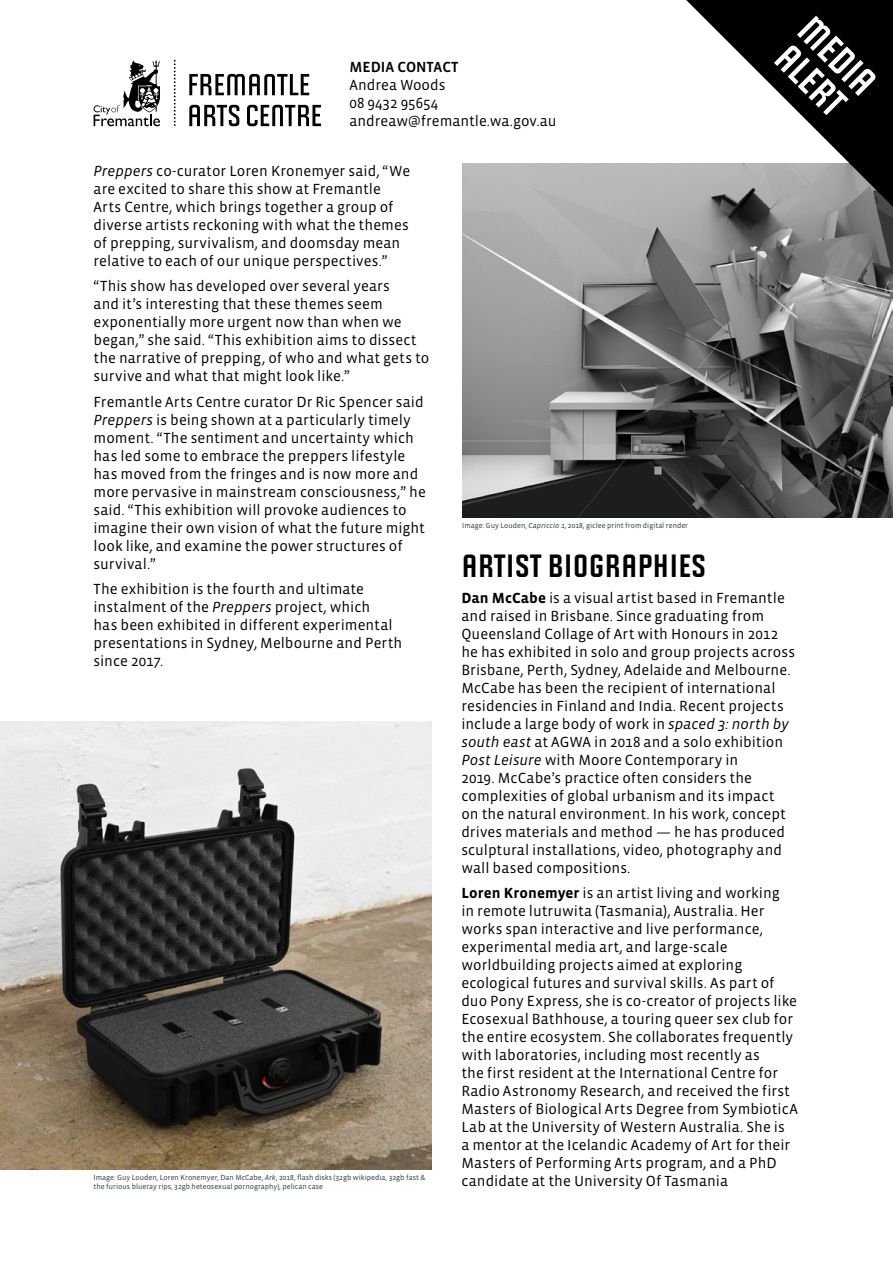
<style>
.page{position:relative;width:893px;height:1263px;background:#fff}
.page>*{position:absolute;margin:0;border:0;box-sizing:border-box;transform-origin:0 0}
.t1{font:45px/36.2px "Solano Gothic Retro MVB Bd SC";color:#fff}
.t2{font:37.5px "Solano Gothic Retro MVB Bd SC";color:#000}
.t3{font:15px/18px "Vista Sans OT";letter-spacing:.005em;color:#000}
.t4{font:500 15px "Vista Sans OT";color:#000}
.t5{font:7.5px/9px "Vista Sans OT";color:#2b3a3c}
.s1{font-style:italic}
.s2{font-weight:700}
</style>
<div class="page">
<svg style="left:174px;top:60px;width:2px;height:66px"></svg>
<svg style="left:189px;top:74px;width:120px;height:21px"></svg>
<svg style="left:189px;top:105px;width:50px;height:21px"></svg>
<svg style="left:247px;top:105px;width:74px;height:21px"></svg>
<svg style="left:94px;top:60px;width:66px;height:66px"></svg>
<img style="left:0;top:721px;width:432px;height:448px">
<img style="left:462px;top:163px;width:431px;height:355px">
<svg style="left:686px;top:0;width:207px;height:207px"></svg>
<p class="t4" style="left:350px;top:60px;width:110px">MEDIA CONTACT</p>
<p class="t3" style="left:350px;top:77px;width:208px">Andrea Woods<br>08 9432 95654 andreaw@fremantle.wa.gov.au</p>
<h1 class="t1" style="left:819px;top:9px;width:94px;rotate:45deg">MEDIA<br>ALERT</h1>
<p class="t3" style="left:94px;top:162px;width:318px"><span class="s1">Preppers</span> co-curator Loren Kronemyer said, “We are excited to share this show at Fremantle Arts Centre, which brings together a group of diverse artists reckoning with what the themes of prepping, survivalism, and doomsday mean relative to each of our unique perspectives.”</p>
<p class="t3" style="left:94px;top:277px;width:337px">“This show has developed over several years<br>and it’s interesting that these themes seem exponentially more urgent now than when we began,” she said. “This exhibition aims to dissect the narrative of prepping, of who and what gets to survive and what that might look like.”</p>
<p class="t3" style="left:94px;top:393px;width:334px">Fremantle Arts Centre curator Dr Ric Spencer said <span class="s1">Preppers</span> is being shown at a particularly timely moment. “The sentiment and uncertainty which has led some to embrace the preppers lifestyle has moved from the fringes and is now more and more pervasive in mainstream consciousness,” he said. “This exhibition will provoke audiences to imagine their own vision of what the future might look like, and examine the power structures of survival.”</p>
<p class="t3" style="left:94px;top:580px;width:310px">The exhibition is the fourth and ultimate instalment of the <span class="s1">Preppers</span> project, which<br>has been exhibited in different experimental presentations in Sydney, Melbourne and Perth since 2017.</p>
<p class="t5" style="left:94px;top:1173px;width:333px">Image: Guy Louden, Loren Kronemyer, Dan McCabe, <span class="s1">Ark</span>, 2018, flash disks (32gb wikipedia, 32gb fast &amp; the furious blueray rips, 32gb heteosexual pornography), pelican case</p>
<p class="t5" style="left:462px;top:521px;width:227px">Image: Guy Louden, <span class="s1">Capriccio 1</span>, 2018, giclee print from digital render</p>
<h2 class="t2" style="left:461px;top:543px;width:246px">ARTIST BIOGRAPHIES</h2>
<p class="t3" style="left:461px;top:589px;width:335px"><span class="s2">Dan McCabe</span> is a visual artist based in Fremantle and raised in Brisbane. Since graduating from Queensland Collage of Art with Honours in 2012 he has exhibited in solo and group projects across Brisbane, Perth, Sydney, Adelaide and Melbourne.<br>McCabe has been the recipient of international residencies in Finland and India. Recent projects include a large body of work in <span class="s1">spaced 3: north by south east</span> at AGWA in 2018 and a solo exhibition <span class="s1">Post Leisure</span> with Moore Contemporary in<br>2019. McCabe’s practice often considers the complexities of global urbanism and its impact on the natural environment. In his work, concept drives materials and method — he has produced sculptural installations, video, photography and wall based compositions.</p>
<p class="t3" style="left:461px;top:884px;width:338px"><span class="s2">Loren Kronemyer</span> is an artist living and working<br>in remote lutruwita (Tasmania), Australia. Her works span interactive and live performance, experimental media art, and large-scale worldbuilding projects aimed at exploring ecological futures and survival skills. As part of duo Pony Express, she is co-creator of projects like Ecosexual Bathhouse, a touring queer sex club for the entire ecosystem. She collaborates frequently with laboratories, including most recently as<br>the first resident at the International Centre for Radio Astronomy Research, and received the first Masters of Biological Arts Degree from SymbioticA Lab at the University of Western Australia. She is<br>a mentor at the Icelandic Academy of Art for their Masters of Performing Arts program, and a PhD candidate at the University Of Tasmania</p>
</div>
